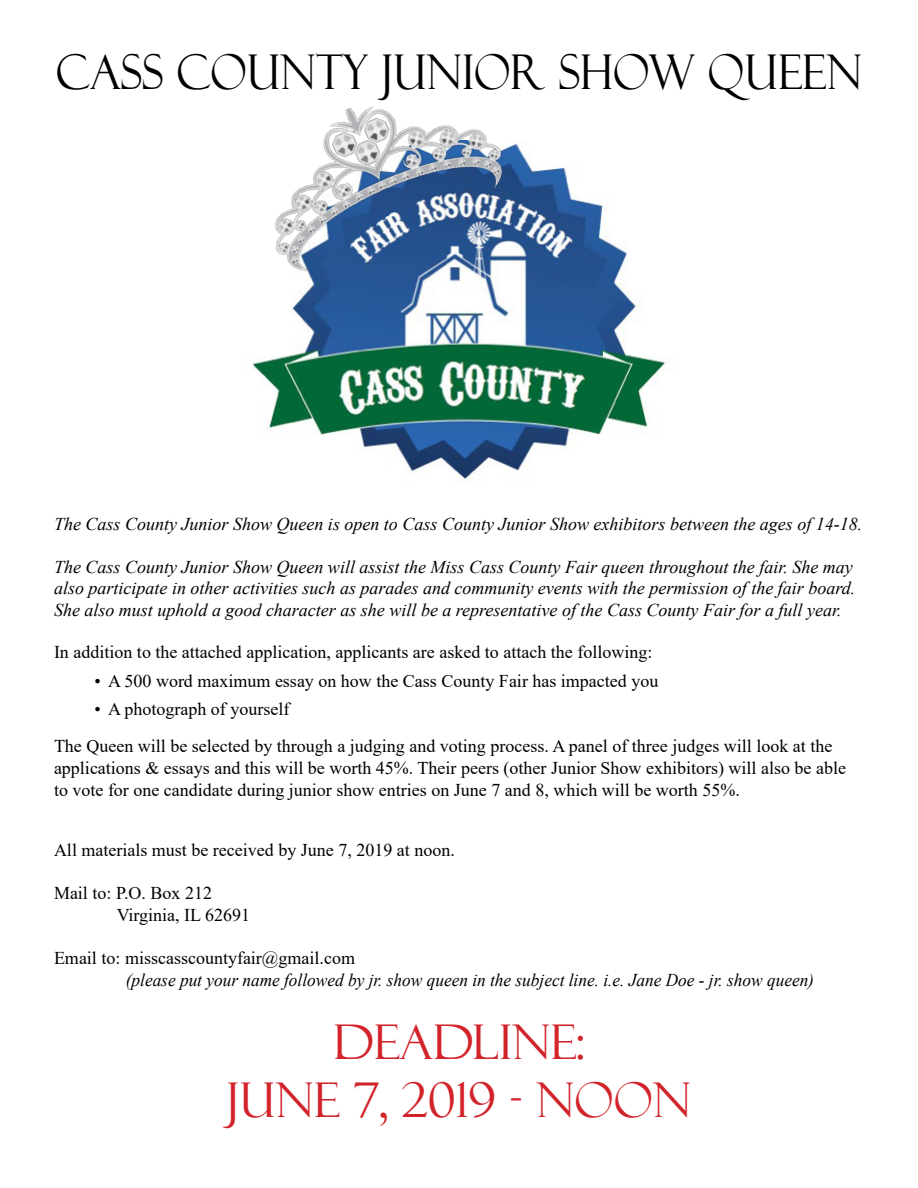
<style>
.page{position:relative;width:918px;height:1188px;background:#fff}
.page>*{position:absolute;margin:0;border:0;box-sizing:border-box;transform-origin:0 0}
.t1{font:48px "Felix Titling";color:#000;scale:.93 1}
.t2{font:48px "Felix Titling";color:#d2232a}
.t3{font:18px/21.6px "Times New Roman";color:#000}
.t4{font:italic 18px/21.6px "Times New Roman";color:#000}
.t5{font:italic 18px "Times New Roman";color:#000;scale:.96 1}
</style>
<div class="page">
<img style="left:252px;top:201px;width:414px;height:279px">
<img style="left:252px;top:106px;width:330px;height:199px">
<p class="t1" style="left:56px;top:44px;width:869px">CASS COUNTY JUNIOR SHOW QUEEN</p>
<p class="t4" style="left:54px;top:512px;width:810px">The Cass County Junior Show Queen is open to Cass County Junior Show exhibitors between the ages of 14-18.</p>
<p class="t4" style="left:54px;top:556px;width:803px">The Cass County Junior Show Queen will assist the Miss Cass County Fair queen throughout the fair. She may also participate in other activities such as parades and community events with the permission of the fair board.<br>She also must uphold a good character as she will be a representative of the Cass County Fair for a full year.</p>
<p class="t3" style="left:54px;top:641px;width:600px">In addition to the attached application, applicants are asked to attach the following:</p>
<p class="t3" style="left:94px;top:669px;width:565px">• A 500 word maximum essay on how the Cass County Fair has impacted you</p>
<p class="t3" style="left:94px;top:698px;width:196px">• A photograph of yourself</p>
<p class="t3" style="left:54px;top:735px;width:794px">The Queen will be selected by through a judging and voting process. A panel of three judges will look at the applications &amp; essays and this will be worth 45%. Their peers (other Junior Show exhibitors) will also be able to vote for one candidate during junior show entries on June 7 and 8, which will be worth 55%.</p>
<p class="t3" style="left:54px;top:839px;width:402px">All materials must be received by June 7, 2019 at noon.</p>
<p class="t3" style="left:54px;top:882px;width:160px">Mail to: P.O. Box 212</p>
<p class="t3" style="left:117px;top:903px;width:135px">Virginia, IL 62691</p>
<p class="t3" style="left:54px;top:947px;width:303px">Email to: misscasscountyfair@gmail.com</p>
<p class="t5" style="left:126px;top:967px;width:718px">(please put your name followed by jr. show queen in the subject line. i.e. Jane Doe - jr. show queen)</p>
<p class="t2" style="left:333px;top:1015px;width:253px">DEADLINE:</p>
<p class="t2" style="left:227px;top:1073px;width:466px">JUNE 7, 2019 - NOON</p>
</div>
